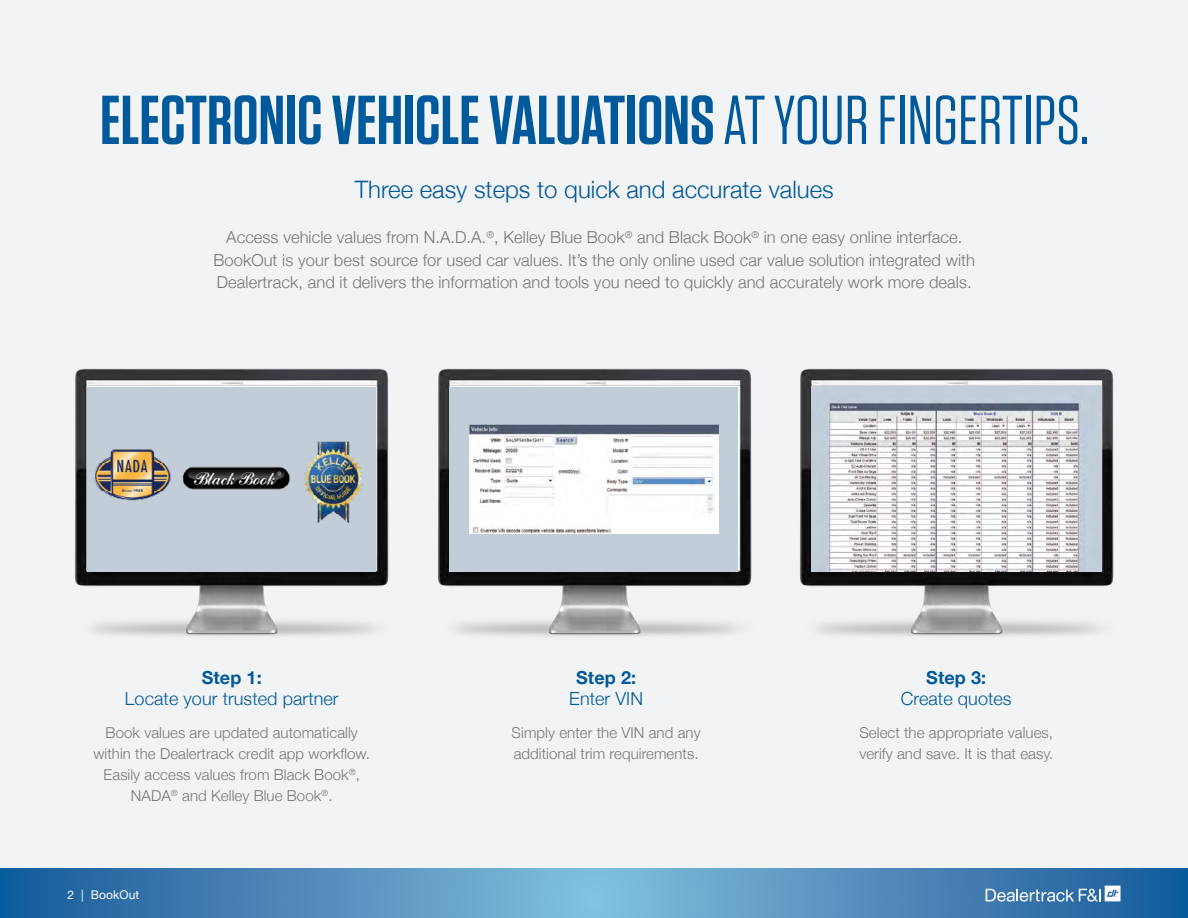
<style>
.page{position:relative;width:1188px;height:918px;background:#f1f3f4}
.page>*{position:absolute;margin:0;border:0;box-sizing:border-box;transform-origin:0 0}
.t1{font:600 69px "Tungsten";color:#00599a}
.t2{font:300 24px "Helvetica Neue";color:#00599a}
.t3{font:300 18px "Helvetica Neue";letter-spacing:.005em;color:#00599a}
.t4{font:700 18px "Helvetica Neue";letter-spacing:.005em;color:#00599a}
.t5{font:300 16.5px/22.5px "Helvetica Neue";letter-spacing:.005em;color:#777779;text-align:center}
.t6{font:300 15px/21px "Helvetica Neue";letter-spacing:.005em;color:#777779}
.t7{font:12px "Helvetica Neue";letter-spacing:.01em;color:#fff}
.s1{font-weight:400}
</style>
<div class="page">
<svg style="left:0;top:869px;width:1188px;height:49px;background:#4e8cbb"></svg>
<svg style="left:986px;top:886px;width:134px;height:16px"></svg>
<img style="left:75px;top:368px;width:314px;height:268px">
<img style="left:438px;top:368px;width:314px;height:268px">
<img style="left:800px;top:368px;width:314px;height:268px">
<div style="left:87px;top:387px;width:289px;height:185px;background:#c3cdd8"></div>
<div style="left:450px;top:387px;width:288px;height:185px;background:#c3cdd8"></div>
<img style="left:811px;top:387px;width:291px;height:184px">
<img style="left:182px;top:466px;width:101px;height:24px">
<img style="left:75px;top:427px;width:96px;height:110px">
<img style="left:283px;top:431px;width:98px;height:110px">
<img style="left:469px;top:425px;width:250px;height:108px">
<h1 class="t1" style="left:100px;top:84px;width:990px">ELECTRONIC VEHICLE VALUATIONS <span class="s1">AT YOUR FINGERTIPS.</span></h1>
<h2 class="t2" style="left:355px;top:170px;width:480px">Three easy steps to quick and accurate values</h2>
<p class="t5" style="left:213px;top:225px;width:763px">Access vehicle values from N.A.D.A.<sup>®</sup>, Kelley Blue Book<sup>®</sup> and Black Book<sup>®</sup> in one easy online interface.<br>BookOut is your best source for used car values. It’s the only online used car value solution integrated with<br>Dealertrack, and it delivers the information and tools you need to quickly and accurately work more deals.</p>
<p class="t4" style="left:202px;top:663px;width:61px">Step 1:</p>
<p class="t3" style="left:125px;top:684px;width:215px">Locate your trusted partner</p>
<p class="t6" style="left:93px;top:721px;width:278px;text-align:center">Book values are updated automatically within the Dealertrack credit app workflow.<br>Easily access values from Black Book<sup>®</sup>, NADA<sup>®</sup> and Kelley Blue Book<sup>®</sup>.</p>
<p class="t7" style="left:68px;top:886px;width:73px">2 | BookOut</p>
<p class="t4" style="left:576px;top:663px;width:61px">Step 2:</p>
<p class="t3" style="left:569px;top:684px;width:75px">Enter VIN</p>
<p class="t6" style="left:512px;top:721px;width:191px">Simply enter the VIN and any additional trim requirements.</p>
<p class="t4" style="left:926px;top:663px;width:61px">Step 3:</p>
<p class="t3" style="left:901px;top:684px;width:112px">Create quotes</p>
<p class="t6" style="left:859px;top:721px;width:195px">Select the appropriate values, verify and save. It is that easy.</p>
</div>
